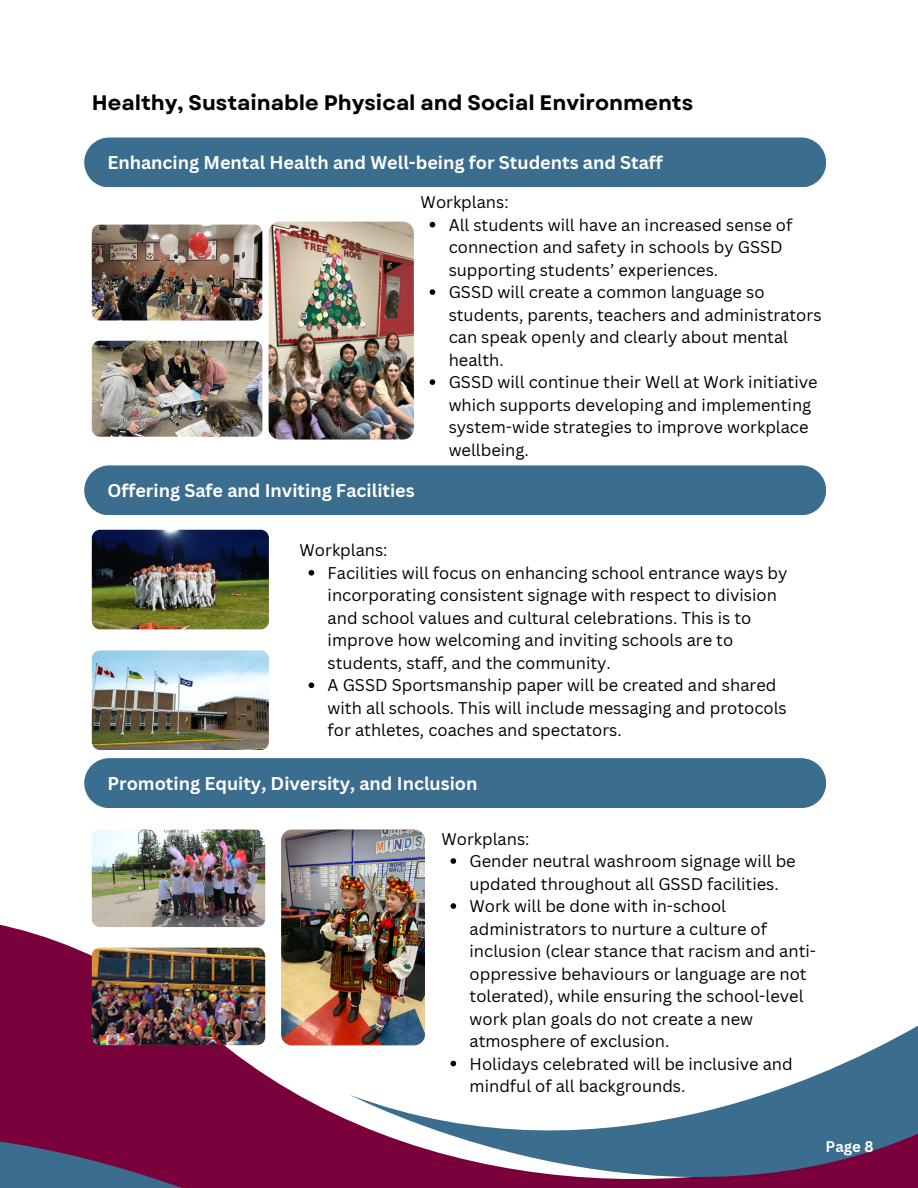
<style>
.page{position:relative;width:918px;height:1188px;background:#fff}
.page>*{position:absolute;margin:0;border:0;box-sizing:border-box;transform-origin:0 0}
.t1{font:700 21px "Garet";color:#000}
.t2{font:700 18px "Canva Sans";color:#fff}
.t3{font:16.5px/22.5px "Canva Sans";color:#000}
.t4{font:700 15px "Canva Sans";color:#fff}
</style>
<div class="page">
<svg style="left:0;top:836px;width:457px;height:260px"></svg>
<svg style="left:0;top:1096px;width:350px;height:92px;background:#73154c"></svg>
<svg style="left:350px;top:1013px;width:568px;height:175px"></svg>
<div style="left:84px;top:138px;width:742px;height:49px;background:#3a6d8e"></div>
<div style="left:84px;top:465px;width:742px;height:50px;background:#3a6d8e"></div>
<div style="left:84px;top:758px;width:742px;height:50px;background:#3a6d8e"></div>
<img style="left:92px;top:225px;width:170px;height:96px;border-radius:8px">
<img style="left:92px;top:341px;width:170px;height:96px;border-radius:8px">
<img style="left:269px;top:222px;width:145px;height:218px;border-radius:11px">
<img style="left:92px;top:530px;width:177px;height:99px;border-radius:8px">
<img style="left:92px;top:650px;width:177px;height:100px;border-radius:8px">
<img style="left:92px;top:829px;width:173px;height:98px;border-radius:8px">
<img style="left:92px;top:948px;width:173px;height:97px;border-radius:8px">
<img style="left:281px;top:829px;width:144px;height:216px;border-radius:11px">
<svg style="left:430px;top:222px;width:5px;height:5px"></svg>
<svg style="left:430px;top:289px;width:5px;height:6px"></svg>
<svg style="left:430px;top:379px;width:5px;height:6px"></svg>
<svg style="left:309px;top:570px;width:5px;height:6px"></svg>
<svg style="left:309px;top:682px;width:5px;height:6px"></svg>
<svg style="left:451px;top:858px;width:5px;height:6px"></svg>
<svg style="left:451px;top:903px;width:5px;height:6px"></svg>
<svg style="left:451px;top:1061px;width:5px;height:5px"></svg>
<p class="t1" style="left:92px;top:87px;width:603px">Healthy, Sustainable Physical and Social Environments</p>
<p class="t2" style="left:107px;top:150px;width:557px">Enhancing Mental Health and Well-being for Students and Staff</p>
<p class="t3" style="left:421px;top:191px;width:90px">Workplans:</p>
<p class="t2" style="left:107px;top:478px;width:309px">Offering Safe and Inviting Facilities</p>
<p class="t3" style="left:300px;top:539px;width:90px">Workplans:</p>
<p class="t3" style="left:449px;top:213px;width:345px">All students will have an increased sense of connection and safety in schools by GSSD supporting students’ experiences.</p>
<p class="t3" style="left:449px;top:281px;width:374px">GSSD will create a common language so students, parents, teachers and administrators can speak openly and clearly about mental health.</p>
<p class="t3" style="left:449px;top:371px;width:371px">GSSD will continue their Well at Work initiative which supports developing and implementing system-wide strategies to improve workplace wellbeing.</p>
<p class="t3" style="left:328px;top:561px;width:461px">Facilities will focus on enhancing school entrance ways by incorporating consistent signage with respect to division and school values and cultural celebrations. This is to improve how welcoming and inviting schools are to students, staff, and the community.</p>
<p class="t3" style="left:328px;top:674px;width:461px">A GSSD Sportsmanship paper will be created and shared with all schools. This will include messaging and protocols for athletes, coaches and spectators.</p>
<p class="t2" style="left:107px;top:771px;width:372px">Promoting Equity, Diversity, and Inclusion</p>
<p class="t3" style="left:442px;top:827px;width:90px">Workplans:</p>
<p class="t3" style="left:470px;top:850px;width:328px">Gender neutral washroom signage will be updated throughout all GSSD facilities.</p>
<p class="t3" style="left:470px;top:895px;width:348px">Work will be done with in-school administrators to nurture a culture of inclusion (clear stance that racism and anti&shy;oppressive behaviours or language are not tolerated), while ensuring the school-level work plan goals do not create a new atmosphere of exclusion.</p>
<p class="t3" style="left:470px;top:1052px;width:325px">Holidays celebrated will be inclusive and mindful of all backgrounds.</p>
<p class="t4" style="left:826px;top:1136px;width:50px">Page 8</p>
</div>
